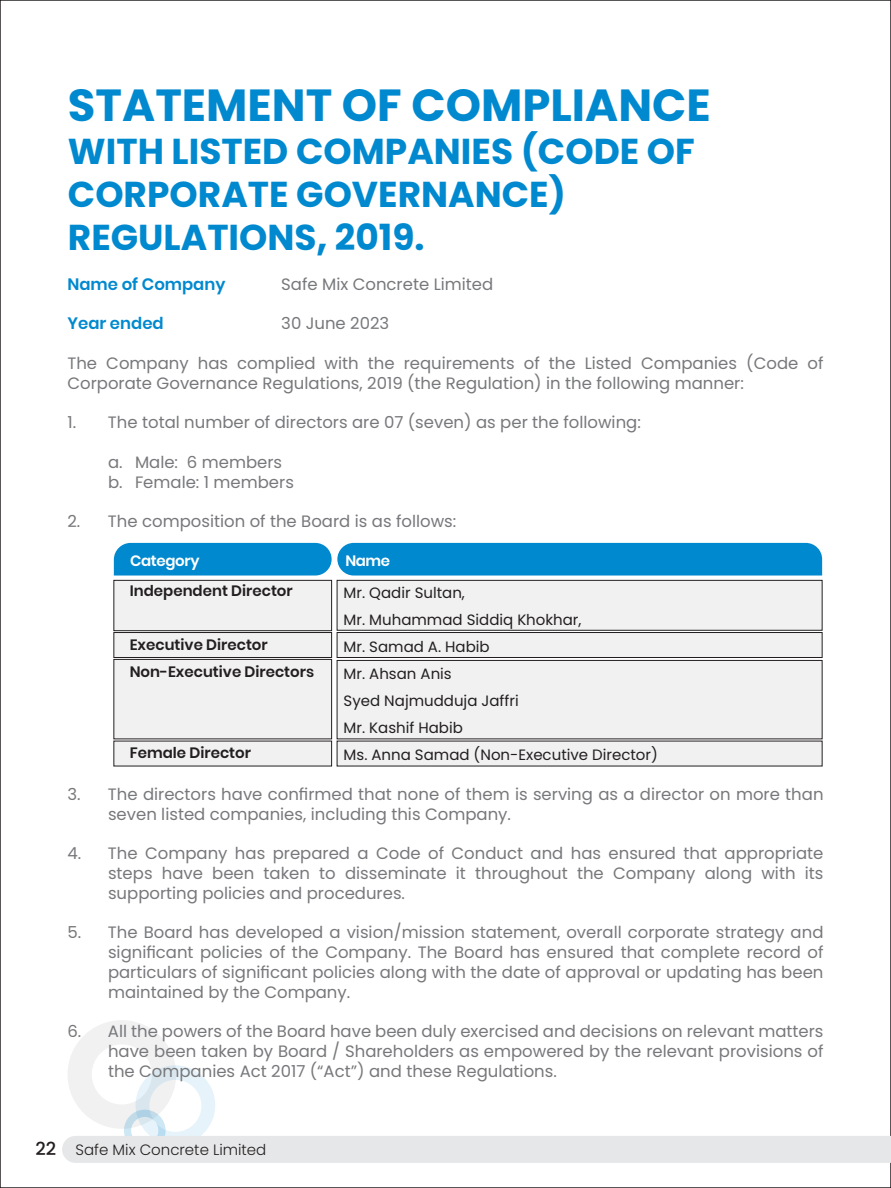
<style>
.page{position:relative;width:891px;height:1188px;background:#fff}
.page>*{position:absolute;margin:0;border:0;box-sizing:border-box;transform-origin:0 0}
.t1{font:700 45px "Poppins";color:#0089cf}
.t2{font:700 36px/43.2px "Poppins";color:#0089cf}
.t3{font:16.5px/19.8px "Poppins";color:#77787b}
.t4{font:600 16.5px "Poppins";color:#0089cf}
.t5{font:15px/27px "Poppins";color:#231f20}
.t6{font:600 15px/27px "Poppins";color:#231f20}
.t7{font:300 15px "Poppins";color:#231f20}
.t8{font:600 15px "Poppins";letter-spacing:-.025em;color:#fff}
.s1{font-weight:500;font-size:18px}
</style>
<div class="page">
<svg style="left:62px;top:1020px;width:829px;height:143px"></svg>
<div style="left:337px;top:580px;width:486px;height:51px;background:#f1f1f2;border:1px solid #231f20"></div>
<div style="left:337px;top:660px;width:486px;height:79px;background:#f1f1f2;border:1px solid #231f20"></div>
<div style="left:113px;top:580px;width:219px;height:51px;background:#f1f1f2;border:1px solid #231f20"></div>
<div style="left:113px;top:659px;width:219px;height:80px;background:#f1f1f2;border:1px solid #231f20"></div>
<div style="left:113px;top:632px;width:219px;height:26px;background:#f1f1f2;border:1px solid #231f20"></div>
<div style="left:337px;top:632px;width:486px;height:26px;background:#f1f1f2;border:1px solid #231f20"></div>
<div style="left:113px;top:741px;width:219px;height:25px;background:#f1f1f2"></div>
<div style="left:337px;top:741px;width:486px;height:25px;background:#f1f1f2"></div>
<div style="left:114px;top:543px;width:708px;height:33px;background:#0089cf"></div>
<h1 class="t1" style="left:68px;top:79px;width:644px">STATEMENT OF COMPLIANCE</h1>
<h2 class="t2" style="left:68px;top:130px;width:629px">WITH LISTED COMPANIES (CODE OF<br>CORPORATE GOVERNANCE)<br>REGULATIONS, 2019.</h2>
<p class="t4" style="left:68px;top:274px;width:159px">Name of Company</p>
<p class="t3" style="left:281px;top:274px;width:214px">Safe Mix Concrete Limited</p>
<p class="t4" style="left:68px;top:314px;width:98px">Year ended</p>
<p class="t3" style="left:281px;top:314px;width:110px">30 June 2023</p>
<p class="t3" style="left:68px;top:353px;width:758px">The Company has complied with the requirements of the Listed Companies (Code of<br>Corporate Governance Regulations, 2019 (the Regulation) in the following manner:</p>
<p class="t3" style="left:68px;top:413px;width:575px">1. The total number of directors are 07 (seven) as per the following:</p>
<p class="t3" style="left:108px;top:452px;width:187px">a. Male: 6 members b. Female: 1 members</p>
<p class="t3" style="left:68px;top:512px;width:390px">2. The composition of the Board is as follows:</p>
<p class="t8" style="left:130px;top:552px;width:71px">Category</p>
<p class="t8" style="left:345px;top:552px;width:46px">Name</p>
<p class="t6" style="left:130px;top:577px;width:165px">Independent Director</p>
<p class="t6" style="left:130px;top:631px;width:186px">Executive Director<br>Non-Executive Directors</p>
<p class="t5" style="left:344px;top:579px;width:316px">Mr. Qadir Sultan,<br>Mr. Muhammad Siddiq Khokhar,<br>Mr. Samad A. Habib<br>Mr. Ahsan Anis<br>Syed Najmudduja Jaffri<br>Mr. Kashif Habib<br>Ms. Anna Samad (Non-Executive Director)</p>
<p class="t6" style="left:130px;top:739px;width:123px">Female Director</p>
<p class="t3" style="left:108px;top:784px;width:717px;text-indent:-41px">3. The directors have confirmed that none of them is serving as a director on more than seven listed companies, including this Company.</p>
<p class="t3" style="left:108px;top:844px;width:717px;text-align:justify;text-indent:-41px">4. The Company has prepared a Code of Conduct and has ensured that appropriate steps have been taken to disseminate it throughout the Company along with its supporting policies and procedures.</p>
<p class="t3" style="left:108px;top:923px;width:717px;text-align:justify;text-indent:-41px">5. The Board has developed a vision/mission statement, overall corporate strategy and significant policies of the Company. The Board has ensured that complete record of particulars of significant policies along with the date of approval or updating has been maintained by the Company.</p>
<p class="t3" style="left:108px;top:1022px;width:717px;text-align:justify;text-indent:-41px">6. All the powers of the Board have been duly exercised and decisions on relevant matters have been taken by Board / Shareholders as empowered by the relevant provisions of the Companies Act 2017 (“Act”) and these Regulations.</p>
<p class="t7" style="left:35px;top:1141px;width:232px"><span class="s1">22</span> Safe Mix Concrete Limited</p>
</div>
